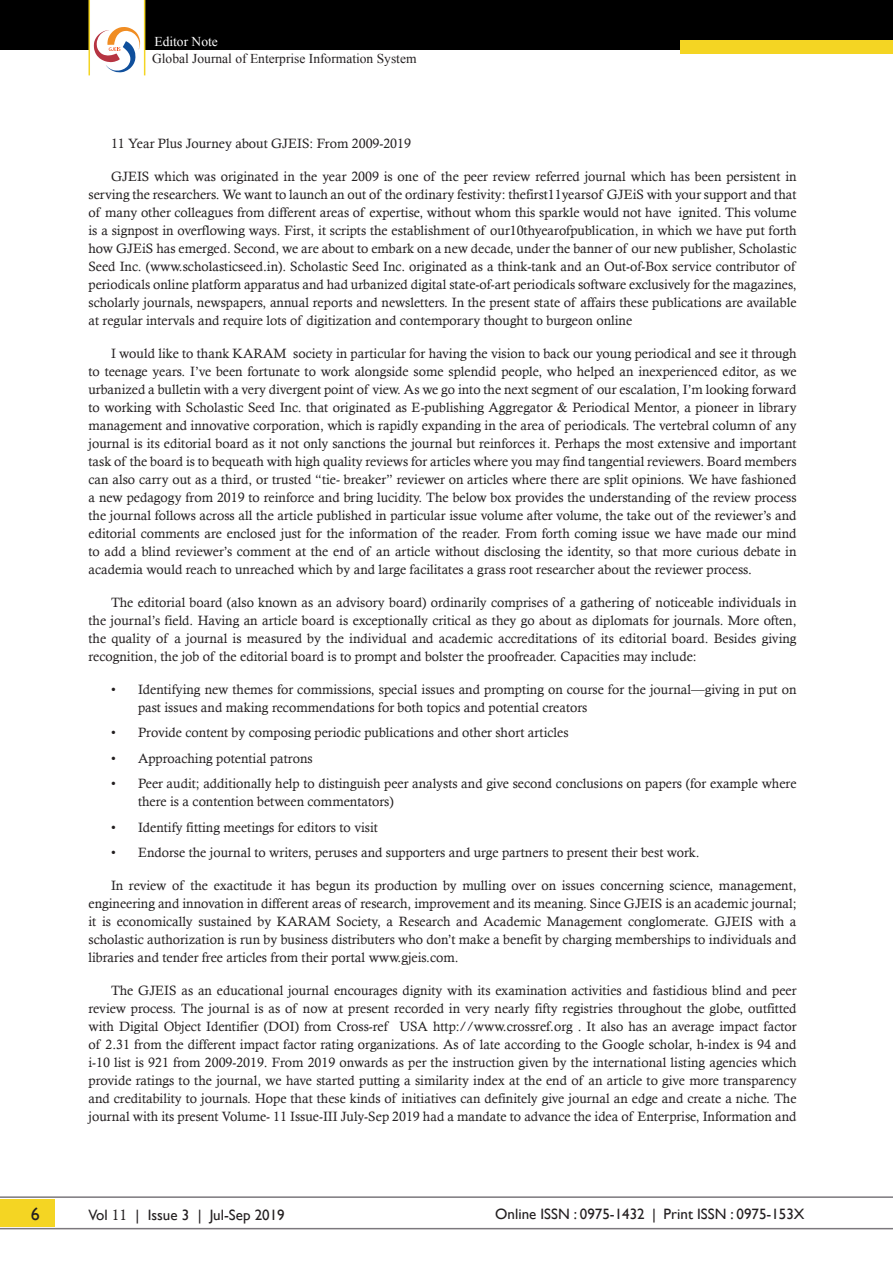
<style>
.page{position:relative;width:893px;height:1263px;background:#fff}
.page>*{position:absolute;margin:0;border:0;box-sizing:border-box;transform-origin:0 0}
.t1{font:18px "Gill Sans";color:#231f20}
.t2{font:15px "Gill Sans";color:#231f20}
.Final_Body_Text{font:13.5px/18px "Calisto";color:#231f20;text-align:justify}
.t3{font:13.5px "Times New Roman";color:#231f20}
.t4{font:13.5px "Times New Roman";color:#fff}
.s1{font-family:"Calisto"}
</style>
<div class="page">
<div style="left:0;top:1199px;width:54px;height:27px;background:#f4d523"></div>
<hr style="left:0;top:1196px;width:893px;height:2px;background:#7c787d">
<hr style="left:0;top:1228px;width:893px;height:1px;background:#7c787d">
<div style="left:0;top:0;width:893px;height:50px;background:#000"></div>
<div style="left:680px;top:40px;width:213px;height:14px;background:#f4d523"></div>
<svg style="left:88px;top:0;width:57px;height:76px"></svg>
<p class="t4" style="left:154px;top:32px;width:65px">Editor Note</p>
<p class="t3" style="left:152px;top:50px;width:266px">Global Journal of Enterprise Information System</p>
<p class="Final_Body_Text" style="left:111px;top:134px;width:301px">11 Year Plus Journey about GJEIS: From 2009-2019</p>
<p class="Final_Body_Text" style="left:88px;top:167px;width:710px;text-indent:22px">GJEIS which was originated in the year 2009 is one of the peer review referred journal which has been persistent in serving the researchers. We want to launch an out of the ordinary festivity: thefirst11yearsof GJEiS with your support and that of many other colleagues from different areas of expertise, without whom this sparkle would not have ignited. This volume is a signpost in overflowing ways. First, it scripts the establishment of our10thyearofpublication, in which we have put forth how GJEiS has emerged. Second, we are about to embark on a new decade, under the banner of our new publisher, Scholastic Seed Inc. (www.scholasticseed.in). Scholastic Seed Inc. originated as a think-tank and an Out-of-Box service contributor of periodicals online platform apparatus and had urbanized digital state-of-art periodicals software exclusively for the magazines, scholarly journals, newspapers, annual reports and newsletters. In the present state of affairs these publications are available at regular intervals and require lots of digitization and contemporary thought to burgeon online</p>
<p class="Final_Body_Text" style="left:88px;top:344px;width:710px;text-indent:22px">I would like to thank KARAM society in particular for having the vision to back our young periodical and see it through to teenage years. I’ve been fortunate to work alongside some splendid people, who helped an inexperienced editor, as we urbanized a bulletin with a very divergent point of view. As we go into the next segment of our escalation, I’m looking forward to working with Scholastic Seed Inc. that originated as E-publishing Aggregator &amp; Periodical Mentor, a pioneer in library management and innovative corporation, which is rapidly expanding in the area of periodicals. The vertebral column of any journal is its editorial board as it not only sanctions the journal but reinforces it. Perhaps the most extensive and important task of the board is to bequeath with high quality reviews for articles where you may find tangential reviewers. Board members can also carry out as a third, or trusted “tie- breaker” reviewer on articles where there are split opinions. We have fashioned a new pedagogy from 2019 to reinforce and bring lucidity. The below box provides the understanding of the review process the journal follows across all the article published in particular issue volume after volume, the take out of the reviewer’s and editorial comments are enclosed just for the information of the reader. From forth coming issue we have made our mind to add a blind reviewer’s comment at the end of an article without disclosing the identity, so that more curious debate in academia would reach to unreached which by and large facilitates a grass root researcher about the reviewer process.</p>
<p class="Final_Body_Text" style="left:88px;top:593px;width:709px;text-indent:22px">The editorial board (also known as an advisory board) ordinarily comprises of a gathering of noticeable individuals in the journal’s field. Having an article board is exceptionally critical as they go about as diplomats for journals. More often, the quality of a journal is measured by the individual and academic accreditations of its editorial board. Besides giving recognition, the job of the editorial board is to prompt and bolster the proofreader. Capacities may include:</p>
<p class="Final_Body_Text" style="left:138px;top:680px;width:660px;text-indent:-27px">• Identifying new themes for commissions, special issues and prompting on course for the journal—giving in put on past issues and making recommendations for both topics and potential creators</p>
<p class="Final_Body_Text" style="left:111px;top:723px;width:459px">• Provide content by composing periodic publications and other short articles</p>
<p class="Final_Body_Text" style="left:111px;top:749px;width:203px">• Approaching potential patrons</p>
<p class="Final_Body_Text" style="left:138px;top:774px;width:660px;text-indent:-27px">• Peer audit; additionally help to distinguish peer analysts and give second conclusions on papers (for example where there is a contention between commentators)</p>
<p class="Final_Body_Text" style="left:111px;top:818px;width:268px">• Identify fitting meetings for editors to visit</p>
<p class="Final_Body_Text" style="left:111px;top:843px;width:590px">• Endorse the journal to writers, peruses and supporters and urge partners to present their best work.</p>
<p class="Final_Body_Text" style="left:88px;top:876px;width:710px;text-indent:22px">In review of the exactitude it has begun its production by mulling over on issues concerning science, management, engineering and innovation in different areas of research, improvement and its meaning. Since GJEIS is an academic journal; it is economically sustained by KARAM Society, a Research and Academic Management conglomerate. GJEIS with a scholastic authorization is run by business distributers who don’t make a benefit by charging memberships to individuals and libraries and tender free articles from their portal www.gjeis.com.</p>
<p class="Final_Body_Text" style="left:88px;top:981px;width:710px;text-indent:22px">The GJEIS as an educational journal encourages dignity with its examination activities and fastidious blind and peer review process. The journal is as of now at present recorded in very nearly fifty registries throughout the globe, outfitted with Digital Object Identifier (DOI) from Cross-ref USA http://www.crossref.org . It also has an average impact factor of 2.31 from the different impact factor rating organizations. As of late according to the Google scholar, h-index is 94 and i-10 list is 921 from 2009-2019. From 2019 onwards as per the instruction given by the international listing agencies which provide ratings to the journal, we have started putting a similarity index at the end of an article to give more transparency and creditability to journals. Hope that these kinds of initiatives can definitely give journal an edge and create a niche. The journal with its present Volume- 11 Issue-III July-Sep 2019 had a mandate to advance the idea of Enterprise, Information and</p>
<h1 class="t1" style="left:31px;top:1203px;width:10px">6</h1>
<p class="t2" style="left:88px;top:1206px;width:198px">Vol <span class="s1">11</span> | Issue 3 | Jul-Sep 2019</p>
<p class="t2" style="left:495px;top:1205px;width:311px">Online ISSN : 0975-1432 | Print ISSN : 0975-153X</p>
</div>
